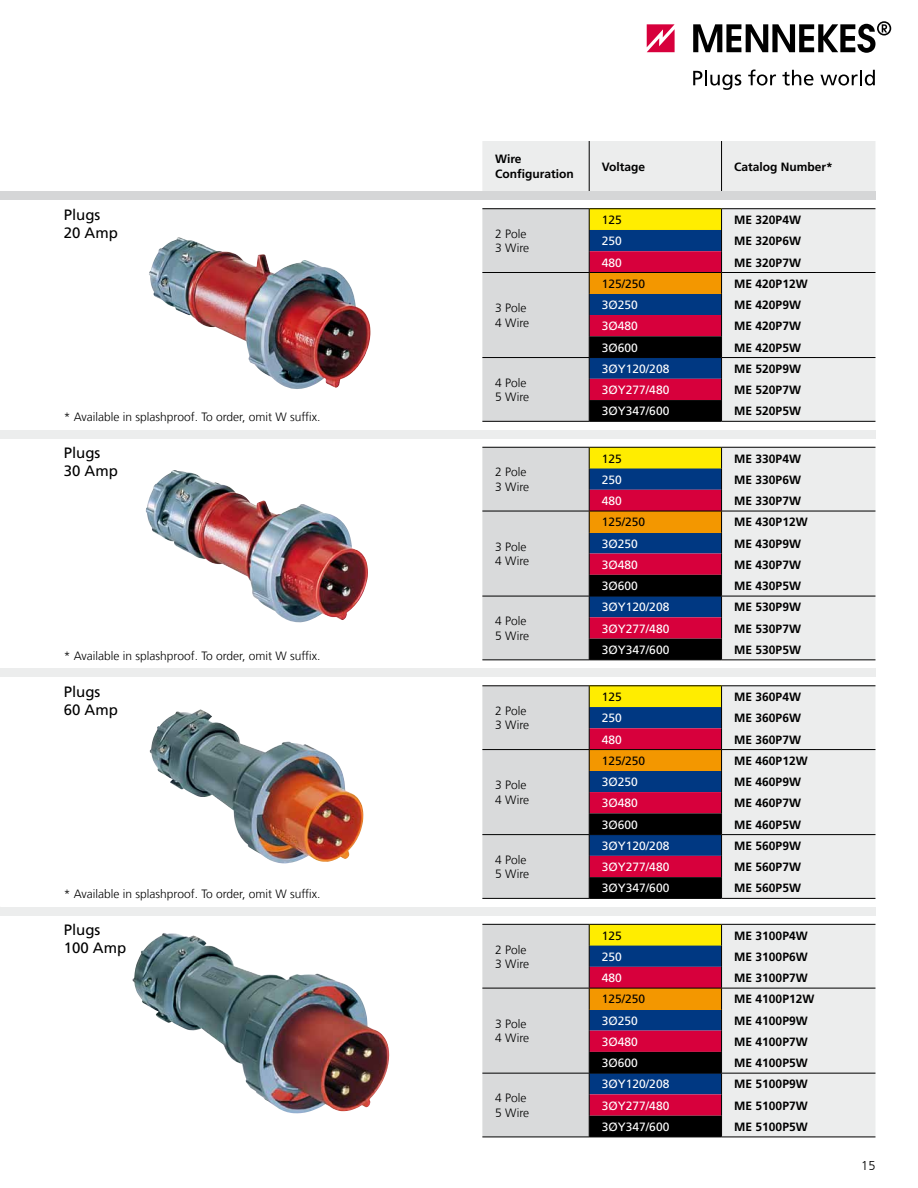
<style>
.page{position:relative;width:918px;height:1188px;background:#fff}
.page>*{position:absolute;margin:0;border:0;box-sizing:border-box;transform-origin:0 0}
.t1{font:15px/18px "Frutiger LT Com";color:#000}
.t2{font:300 12.75px "Frutiger LT Com";color:#000}
.t3{font:700 12px/14.4px "Frutiger LT Com";color:#000}
.t4{font:300 12px/14.4px "Frutiger LT Com";color:#000}
.t5{font:12px "Frutiger LT Com";color:#fff}
.t6{font:12px "Frutiger LT Com";color:#000}
</style>
<div class="page">
<div style="left:482px;top:141px;width:393px;height:50px;background:#eceded"></div>
<hr style="left:589px;top:141px;width:1px;height:50px;background:#000">
<hr style="left:721px;top:141px;width:1px;height:50px;background:#000">
<div style="left:0;top:191px;width:875px;height:9px;background:#d5d6d7"></div>
<div style="left:0;top:430px;width:875px;height:8px;background:#eceded"></div>
<div style="left:0;top:668px;width:875px;height:9px;background:#eceded"></div>
<div style="left:0;top:907px;width:875px;height:8px;background:#eceded"></div>
<svg style="left:647px;top:24px;width:28px;height:28px"></svg>
<svg style="left:693px;top:21px;width:198px;height:32px"></svg>
<svg style="left:693px;top:70px;width:48px;height:20px"></svg>
<svg style="left:748px;top:70px;width:28px;height:16px"></svg>
<svg style="left:782px;top:70px;width:32px;height:16px"></svg>
<svg style="left:820px;top:70px;width:55px;height:16px"></svg>
<img style="left:149px;top:237px;width:221px;height:152px">
<hr style="left:482px;top:208px;width:107px;height:1px;background:#000">
<hr style="left:589px;top:208px;width:133px;height:1px;background:#000">
<hr style="left:722px;top:208px;width:153px;height:1px;background:#000">
<hr style="left:482px;top:421px;width:107px;height:1px;background:#000">
<hr style="left:589px;top:421px;width:133px;height:1px;background:#000">
<hr style="left:722px;top:421px;width:153px;height:1px;background:#000">
<svg style="left:482px;top:209px;width:393px;height:212px;background:#bba8a9"></svg>
<img style="left:146px;top:470px;width:222px;height:152px">
<svg style="left:482px;top:447px;width:393px;height:213px;background:#baa7a8"></svg>
<img style="left:150px;top:709px;width:213px;height:154px">
<hr style="left:482px;top:685px;width:107px;height:1px;background:#000">
<hr style="left:589px;top:685px;width:133px;height:1px;background:#000">
<hr style="left:722px;top:685px;width:153px;height:1px;background:#000">
<hr style="left:482px;top:898px;width:107px;height:1px;background:#000">
<hr style="left:589px;top:898px;width:133px;height:1px;background:#000">
<hr style="left:722px;top:898px;width:153px;height:1px;background:#000">
<svg style="left:482px;top:686px;width:393px;height:212px;background:#bba8a9"></svg>
<img style="left:133px;top:933px;width:256px;height:180px">
<hr style="left:482px;top:1137px;width:107px;height:1px;background:#000">
<hr style="left:589px;top:1137px;width:133px;height:1px;background:#000">
<hr style="left:722px;top:1137px;width:153px;height:1px;background:#000">
<svg style="left:482px;top:924px;width:393px;height:213px;background:#baa7a8"></svg>
<p class="t1" style="left:64px;top:205px;width:56px">Plugs<br>20 Amp</p>
<p class="t4" style="left:64px;top:410px;width:258px">* Available in splashproof. To order, omit W suffix.</p>
<p class="t1" style="left:64px;top:444px;width:56px">Plugs<br>30 Amp</p>
<p class="t4" style="left:64px;top:648px;width:258px">* Available in splashproof. To order, omit W suffix.</p>
<p class="t1" style="left:64px;top:683px;width:56px">Plugs<br>60 Amp</p>
<p class="t4" style="left:64px;top:887px;width:258px">* Available in splashproof. To order, omit W suffix.</p>
<p class="t1" style="left:64px;top:921px;width:64px">Plugs<br>100 Amp</p>
<p class="t3" style="left:495px;top:152px;width:80px">Wire<br>Configuration</p>
<p class="t3" style="left:602px;top:159px;width:45px">Voltage</p>
<p class="t3" style="left:734px;top:159px;width:100px">Catalog Number*</p>
<p class="t4" style="left:495px;top:227px;width:36px">2 Pole<br>3 Wire</p>
<p class="t4" style="left:495px;top:301px;width:36px">3 Pole<br>4 Wire</p>
<p class="t4" style="left:495px;top:375px;width:36px">4 Pole<br>5 Wire</p>
<p class="t4" style="left:495px;top:465px;width:36px">2 Pole<br>3 Wire</p>
<p class="t4" style="left:495px;top:540px;width:36px">3 Pole<br>4 Wire</p>
<p class="t4" style="left:495px;top:614px;width:36px">4 Pole<br>5 Wire</p>
<p class="t4" style="left:495px;top:704px;width:36px">2 Pole<br>3 Wire</p>
<p class="t4" style="left:495px;top:778px;width:36px">3 Pole<br>4 Wire</p>
<p class="t4" style="left:495px;top:853px;width:36px">4 Pole<br>5 Wire</p>
<p class="t4" style="left:495px;top:942px;width:36px">2 Pole<br>3 Wire</p>
<p class="t4" style="left:495px;top:1017px;width:36px">3 Pole<br>4 Wire</p>
<p class="t4" style="left:495px;top:1091px;width:36px">4 Pole<br>5 Wire</p>
<p class="t6" style="left:602px;top:213px;width:22px">125</p>
<p class="t3" style="left:734px;top:213px;width:68px">ME 320P4W</p>
<p class="t5" style="left:602px;top:234px;width:22px">250</p>
<p class="t3" style="left:734px;top:234px;width:68px">ME 320P6W</p>
<p class="t5" style="left:602px;top:255px;width:22px">480</p>
<p class="t3" style="left:734px;top:255px;width:68px">ME 320P7W</p>
<p class="t6" style="left:602px;top:277px;width:45px">125/250</p>
<p class="t3" style="left:734px;top:276px;width:75px">ME 420P12W</p>
<p class="t5" style="left:602px;top:298px;width:38px">3Ø250</p>
<p class="t3" style="left:734px;top:298px;width:68px">ME 420P9W</p>
<p class="t5" style="left:602px;top:319px;width:38px">3Ø480</p>
<p class="t3" style="left:734px;top:319px;width:68px">ME 420P7W</p>
<p class="t5" style="left:602px;top:340px;width:38px">3Ø600</p>
<p class="t3" style="left:734px;top:340px;width:68px">ME 420P5W</p>
<p class="t5" style="left:602px;top:362px;width:69px">3ØY120/208</p>
<p class="t3" style="left:734px;top:361px;width:68px">ME 520P9W</p>
<p class="t5" style="left:602px;top:383px;width:69px">3ØY277/480</p>
<p class="t3" style="left:734px;top:383px;width:68px">ME 520P7W</p>
<p class="t5" style="left:602px;top:404px;width:69px">3ØY347/600</p>
<p class="t3" style="left:734px;top:404px;width:68px">ME 520P5W</p>
<p class="t6" style="left:602px;top:451px;width:22px">125</p>
<p class="t3" style="left:734px;top:451px;width:68px">ME 330P4W</p>
<p class="t5" style="left:602px;top:473px;width:22px">250</p>
<p class="t3" style="left:734px;top:472px;width:68px">ME 330P6W</p>
<p class="t5" style="left:602px;top:494px;width:22px">480</p>
<p class="t3" style="left:734px;top:494px;width:68px">ME 330P7W</p>
<p class="t6" style="left:602px;top:515px;width:45px">125/250</p>
<p class="t3" style="left:734px;top:515px;width:75px">ME 430P12W</p>
<p class="t5" style="left:602px;top:536px;width:38px">3Ø250</p>
<p class="t3" style="left:734px;top:536px;width:68px">ME 430P9W</p>
<p class="t5" style="left:602px;top:558px;width:38px">3Ø480</p>
<p class="t3" style="left:734px;top:558px;width:68px">ME 430P7W</p>
<p class="t5" style="left:602px;top:579px;width:38px">3Ø600</p>
<p class="t3" style="left:734px;top:579px;width:68px">ME 430P5W</p>
<p class="t5" style="left:602px;top:600px;width:69px">3ØY120/208</p>
<p class="t3" style="left:734px;top:600px;width:68px">ME 530P9W</p>
<p class="t5" style="left:602px;top:621px;width:69px">3ØY277/480</p>
<p class="t3" style="left:734px;top:621px;width:68px">ME 530P7W</p>
<p class="t5" style="left:602px;top:643px;width:69px">3ØY347/600</p>
<p class="t3" style="left:734px;top:643px;width:68px">ME 530P5W</p>
<p class="t6" style="left:602px;top:690px;width:22px">125</p>
<p class="t3" style="left:734px;top:690px;width:68px">ME 360P4W</p>
<p class="t5" style="left:602px;top:711px;width:22px">250</p>
<p class="t3" style="left:734px;top:711px;width:68px">ME 360P6W</p>
<p class="t5" style="left:602px;top:732px;width:22px">480</p>
<p class="t3" style="left:734px;top:732px;width:68px">ME 360P7W</p>
<p class="t6" style="left:602px;top:754px;width:45px">125/250</p>
<p class="t3" style="left:734px;top:754px;width:75px">ME 460P12W</p>
<p class="t5" style="left:602px;top:775px;width:38px">3Ø250</p>
<p class="t3" style="left:734px;top:775px;width:68px">ME 460P9W</p>
<p class="t5" style="left:602px;top:796px;width:38px">3Ø480</p>
<p class="t3" style="left:734px;top:796px;width:68px">ME 460P7W</p>
<p class="t5" style="left:602px;top:817px;width:38px">3Ø600</p>
<p class="t3" style="left:734px;top:817px;width:68px">ME 460P5W</p>
<p class="t5" style="left:602px;top:839px;width:69px">3ØY120/208</p>
<p class="t3" style="left:734px;top:839px;width:68px">ME 560P9W</p>
<p class="t5" style="left:602px;top:860px;width:69px">3ØY277/480</p>
<p class="t3" style="left:734px;top:860px;width:68px">ME 560P7W</p>
<p class="t5" style="left:602px;top:881px;width:69px">3ØY347/600</p>
<p class="t3" style="left:734px;top:881px;width:68px">ME 560P5W</p>
<p class="t6" style="left:602px;top:928px;width:22px">125</p>
<p class="t3" style="left:734px;top:928px;width:75px">ME 3100P4W</p>
<p class="t5" style="left:602px;top:950px;width:22px">250</p>
<p class="t3" style="left:734px;top:950px;width:75px">ME 3100P6W</p>
<p class="t5" style="left:602px;top:971px;width:22px">480</p>
<p class="t3" style="left:734px;top:971px;width:75px">ME 3100P7W</p>
<p class="t6" style="left:602px;top:992px;width:45px">125/250</p>
<p class="t3" style="left:734px;top:992px;width:82px">ME 4100P12W</p>
<p class="t5" style="left:602px;top:1013px;width:38px">3Ø250</p>
<p class="t3" style="left:734px;top:1013px;width:75px">ME 4100P9W</p>
<p class="t5" style="left:602px;top:1035px;width:38px">3Ø480</p>
<p class="t3" style="left:734px;top:1035px;width:75px">ME 4100P7W</p>
<p class="t5" style="left:602px;top:1056px;width:38px">3Ø600</p>
<p class="t3" style="left:734px;top:1056px;width:75px">ME 4100P5W</p>
<p class="t5" style="left:602px;top:1077px;width:69px">3ØY120/208</p>
<p class="t3" style="left:734px;top:1077px;width:75px">ME 5100P9W</p>
<p class="t5" style="left:602px;top:1098px;width:69px">3ØY277/480</p>
<p class="t3" style="left:734px;top:1098px;width:75px">ME 5100P7W</p>
<p class="t5" style="left:602px;top:1120px;width:69px">3ØY347/600</p>
<p class="t3" style="left:734px;top:1120px;width:75px">ME 5100P5W</p>
<p class="t2" style="left:861px;top:1158px;width:16px">15</p>
</div>
